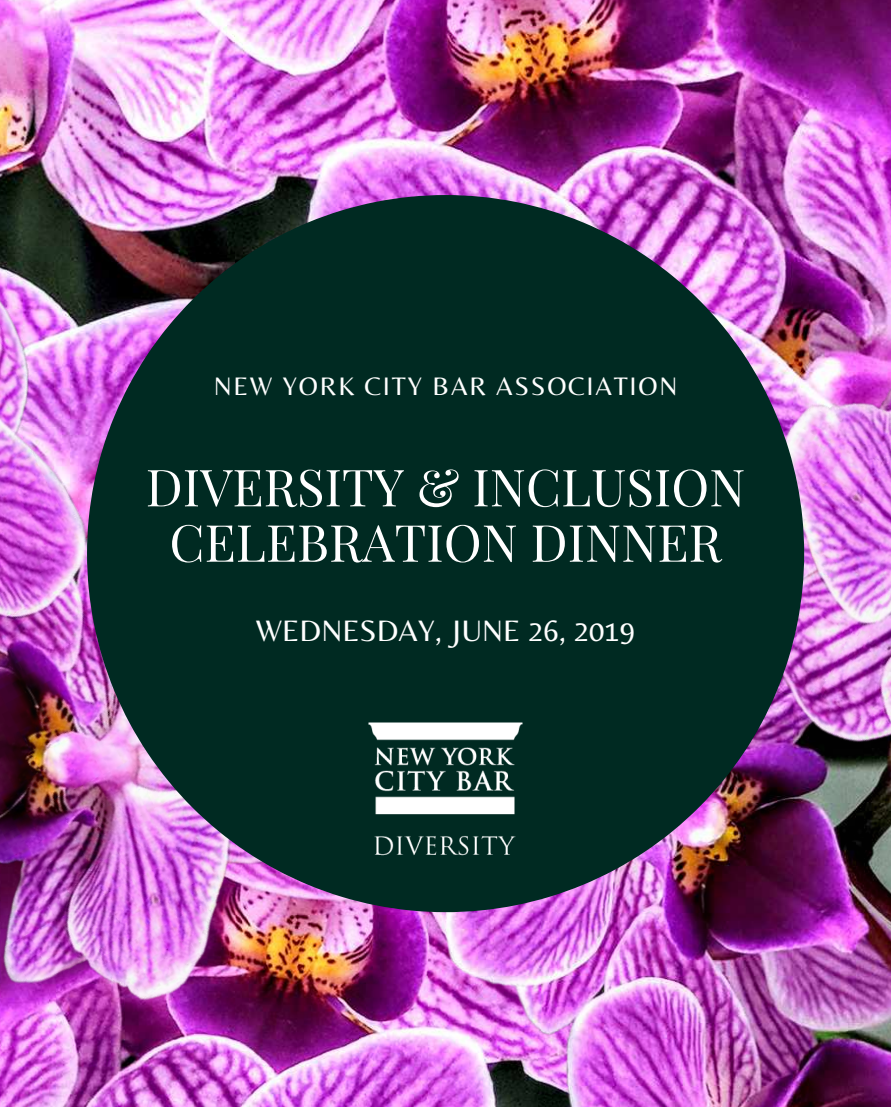
<style>
.page{position:relative;width:891px;height:1107px;background:#fff}
.page>*{position:absolute;margin:0;border:0;box-sizing:border-box;transform-origin:0 0}
.t1{font:51.3px/55.3px "Playfair Display";color:#fff;text-align:center}
.t2{font:30.75px "Belleza";color:#fff}
.t3{font:26.4px "Belleza";letter-spacing:.065em;color:#fff}
</style>
<div class="page">
<img style="left:0;top:912px;width:431px;height:195px">
<img style="left:431px;top:787px;width:460px;height:320px">
<img style="left:0;top:0;width:891px;height:257px">
<img style="left:0;top:257px;width:397px;height:828px">
<img style="left:804px;top:257px;width:87px;height:530px">
<img style="left:87px;top:195px;width:717px;height:717px">
<img style="left:369px;top:723px;width:154px;height:138px">
<p class="t3" style="left:214px;top:370px;width:465px">NEW YORK CITY BAR ASSOCIATION</p>
<p class="t1" style="left:146px;top:455px;width:601px">DIVERSITY &amp; INCLUSION<br>CELEBRATION DINNER</p>
<p class="t2" style="left:256px;top:612px;width:381px">WEDNESDAY, JUNE 26, 2019</p>
</div>
